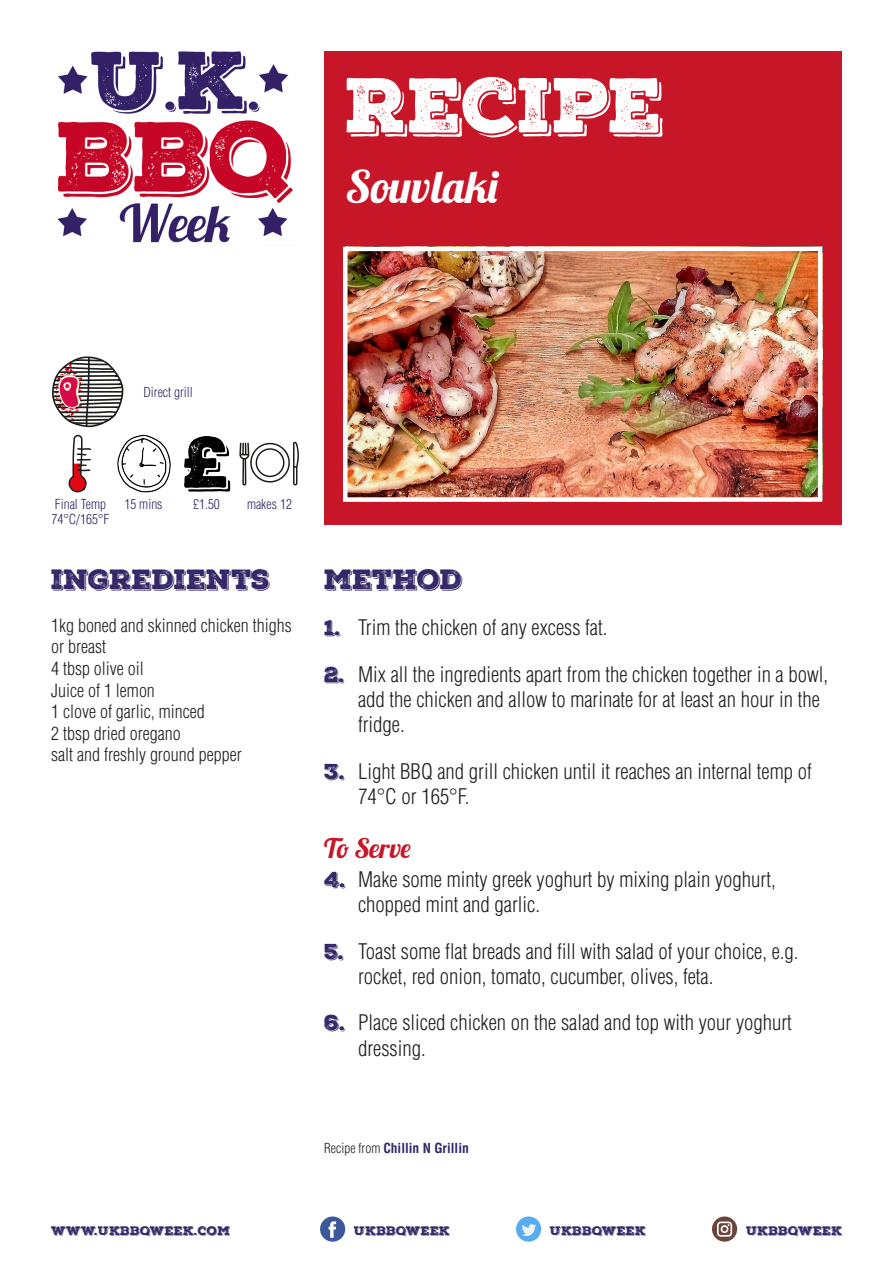
<style>
.page{position:relative;width:893px;height:1263px;background:#fff}
.page>*{position:absolute;margin:0;border:0;box-sizing:border-box;transform-origin:0 0}
.t1{font:75px "Nexa Rust Slab Black Shadow 01";letter-spacing:-.01em;color:#fff}
.Recipe{font:45px "Lobster 1.3";color:#fff}
.Heading{font:27px "Nexa Rust Slab Black Shadow 01";color:#332767}
.Subhead{font:27px "Lobster 1.3";color:#c71628}
.t2{font:300 condensed 21px/25.2px "Helvetica LT Std";color:#231f20}
.Ingredients{font:300 condensed 18px/21.6px "Helvetica LT Std";color:#231f20}
.Info{font:300 condensed 13.5px "Helvetica LT Std";color:#332767}
.Recipe_From{font:700 condensed 13.5px "Helvetica LT Std";color:#332767}
.t3{font:12px "Nexa Rust Slab Black Shadow 01";letter-spacing:.03em;color:#332767}
.s1{font-family:"Nexa Rust Slab Black Shadow 01";font-weight:400;font-stretch:normal;color:#332767}
.s2{font-weight:300;color:#231f20}
</style>
<div class="page">
<div style="left:320px;top:1216px;width:25px;height:26px;background:#3b5998;border-radius:50%"></div>
<svg style="left:329px;top:1221px;width:7px;height:17px"></svg>
<div style="left:516px;top:1216px;width:25px;height:26px;background:#55acee;border-radius:50%"></div>
<svg style="left:522px;top:1224px;width:14px;height:12px"></svg>
<svg style="left:712px;top:1216px;width:25px;height:26px"></svg>
<img style="left:57px;top:51px;width:236px;height:192px">
<div style="left:324px;top:51px;width:518px;height:473px;background:#c71628"></div>
<img style="left:348px;top:252px;width:469px;height:245px">
<div style="left:343px;top:247px;width:479px;height:255px;border:4px solid #fff"></div>
<svg style="left:52px;top:356px;width:72px;height:71px"></svg>
<img style="left:117px;top:435px;width:54px;height:57px">
<svg style="left:69px;top:435px;width:22px;height:57px"></svg>
<img style="left:184px;top:436px;width:47px;height:56px">
<svg style="left:239px;top:442px;width:60px;height:43px"></svg>
<p class="t1" style="left:345px;top:55px;width:319px">RECIPE</p>
<p class="Recipe" style="left:345px;top:158px;width:155px">Souvlaki</p>
<p class="Info" style="left:143px;top:383px;width:51px">Direct grill</p>
<p class="Info" style="left:55px;top:496px;width:53px">Final Temp</p>
<p class="Info" style="left:51px;top:511px;width:60px">74°C/165°F</p>
<p class="Info" style="left:124px;top:496px;width:40px">15 mins</p>
<p class="Info" style="left:193px;top:496px;width:28px">£1.50</p>
<p class="Info" style="left:247px;top:496px;width:46px">makes 12</p>
<p class="Heading" style="left:51px;top:561px;width:220px">INGREDIENTS</p>
<p class="Ingredients" style="left:51px;top:614px;width:242px">1kg boned and skinned chicken thighs or breast</p>
<p class="Ingredients" style="left:51px;top:657px;width:94px">4 tbsp olive oil</p>
<p class="Ingredients" style="left:51px;top:679px;width:105px">Juice of 1 lemon</p>
<p class="Ingredients" style="left:51px;top:701px;width:155px">1 clove of garlic, minced</p>
<p class="Ingredients" style="left:51px;top:722px;width:131px">2 tbsp dried oregano</p>
<p class="Ingredients" style="left:51px;top:744px;width:192px">salt and freshly ground pepper</p>
<p class="Heading" style="left:324px;top:561px;width:140px">METHOD</p>
<p class="t2" style="left:324px;top:615px;width:285px"><span class="s1">1.</span> Trim the chicken of any excess fat.</p>
<p class="t2" style="left:358px;top:661px;width:471px;text-indent:-34px"><span class="s1">2.</span> Mix all the ingredients apart from the chicken together in a bowl, add the chicken and allow to marinate for at least an hour in the fridge.</p>
<p class="t2" style="left:358px;top:758px;width:455px;text-indent:-34px"><span class="s1">3.</span> Light BBQ and grill chicken until it reaches an internal temp of<br>74°C or 165°F.</p>
<p class="Subhead" style="left:324px;top:830px;width:88px">To Serve</p>
<p class="t2" style="left:358px;top:867px;width:419px;text-indent:-34px"><span class="s1">4.</span> Make some minty greek yoghurt by mixing plain yoghurt, chopped mint and garlic.</p>
<p class="t2" style="left:358px;top:938px;width:442px;text-indent:-34px"><span class="s1">5.</span> Toast some flat breads and fill with salad of your choice, e.g. rocket, red onion, tomato, cucumber, olives, feta.</p>
<p class="t2" style="left:358px;top:1010px;width:435px;text-indent:-34px"><span class="s1">6.</span> Place sliced chicken on the salad and top with your yoghurt dressing.</p>
<p class="Recipe_From" style="left:324px;top:1139px;width:146px"><span class="s2">Recipe from</span> Chillin N Grillin</p>
<p class="t3" style="left:51px;top:1222px;width:180px">WWW.UKBBQWEEK.COM</p>
<p class="t3" style="left:354px;top:1222px;width:97px">UKBBQWEEK</p>
<p class="t3" style="left:550px;top:1222px;width:97px">UKBBQWEEK</p>
<p class="t3" style="left:746px;top:1222px;width:97px">UKBBQWEEK</p>
</div>
